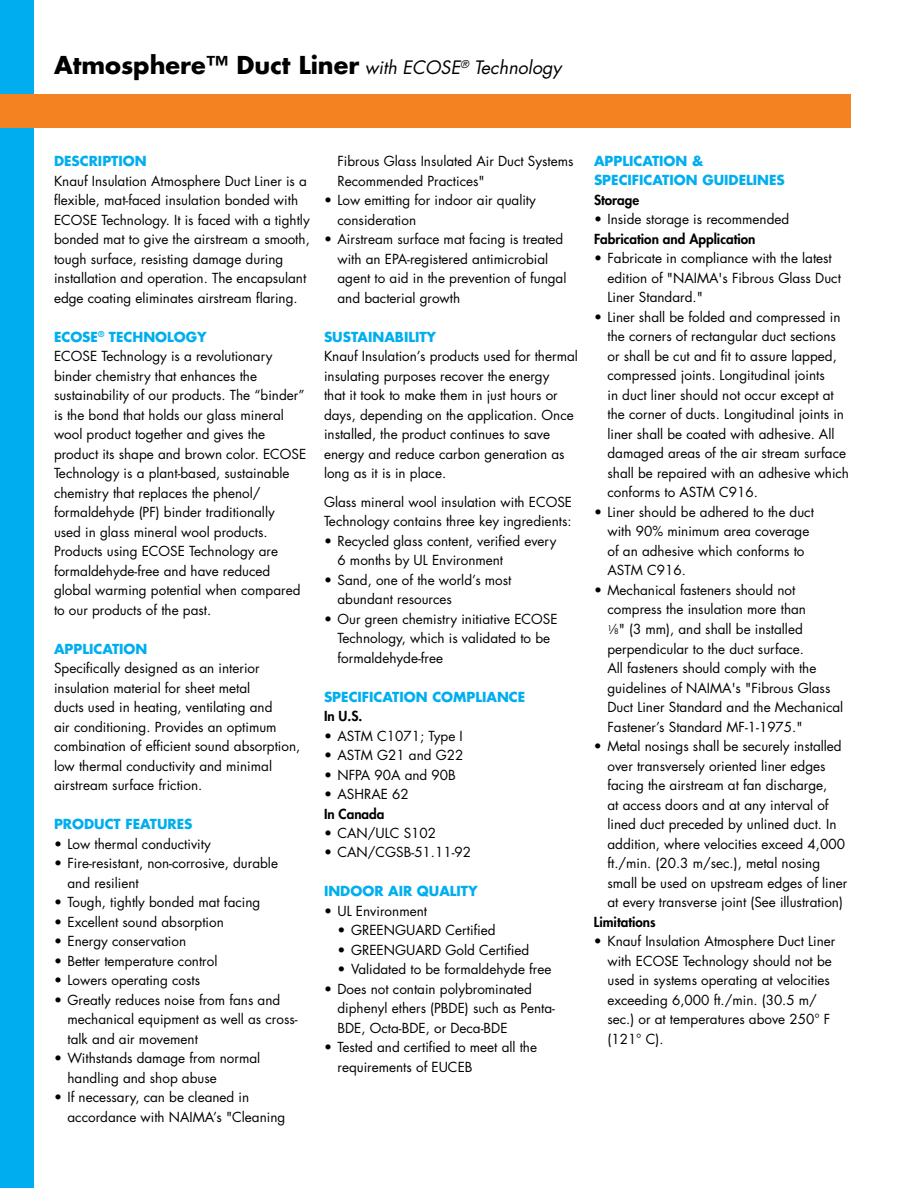
<style>
.page{position:relative;width:918px;height:1188px;background:#fff}
.page>*{position:absolute;margin:0;border:0;box-sizing:border-box;transform-origin:0 0}
.t1{font:700 24px "Futura Std";color:#000}
.t2{font:13.5px/19.5px "Futura Std";color:#000}
.t3{font:700 13.5px/19.5px "Futura Std";color:#00aeef}
.t4{font:800 13.5px "Futura Std";color:#000}
.s1{font-weight:400;font-style:italic;font-size:18px}
.s2{font-weight:700;color:#00aeef}
.s3{font-size:7.35px}
</style>
<div class="page">
<div style="left:0;top:0;width:34px;height:1188px;background:#00aeef"></div>
<div style="left:0;top:94px;width:850px;height:34px;background:#f58220"></div>
<h1 class="t1" style="left:54px;top:49px;width:509px">Atmosphere™ Duct Liner <span class="s1">with ECOSE</span><sup>®</sup> <span class="s1">Technology</span></h1>
<p class="t3" style="left:54px;top:151px;width:94px">DESCRIPTION</p>
<p class="t2" style="left:54px;top:171px;width:257px">Knauf Insulation Atmosphere Duct Liner is a flexible, mat-faced insulation bonded with ECOSE Technology. It is faced with a tightly bonded mat to give the airstream a smooth, tough surface, resisting damage during installation and operation. The encapsulant edge coating eliminates airstream flaring.</p>
<p class="t2" style="left:54px;top:327px;width:254px"><span class="s2">ECOSE</span><sup>®</sup> <span class="s2">TECHNOLOGY<br></span>ECOSE Technology is a revolutionary binder chemistry that enhances the sustainability of our products. The “binder” is the bond that holds our glass mineral wool product together and gives the product its shape and brown color. ECOSE Technology is a plant-based, sustainable chemistry that replaces the phenol/ formaldehyde (PF) binder traditionally<br>used in glass mineral wool products.<br>Products using ECOSE Technology are formaldehyde-free and have reduced global warming potential when compared to our products of the past.</p>
<p class="t3" style="left:54px;top:639px;width:95px">APPLICATION</p>
<p class="t2" style="left:54px;top:659px;width:248px">Specifically designed as an interior insulation material for sheet metal<br>ducts used in heating, ventilating and<br>air conditioning. Provides an optimum combination of efficient sound absorption, low thermal conductivity and minimal airstream surface friction.</p>
<p class="t3" style="left:54px;top:814px;width:140px">PRODUCT FEATURES</p>
<p class="t2" style="left:54px;top:834px;width:158px">• Low thermal conductivity</p>
<p class="t2" style="left:68px;top:854px;width:212px;text-indent:-14px">• Fire-resistant, non-corrosive, durable and resilient</p>
<p class="t2" style="left:54px;top:893px;width:208px">• Tough, tightly bonded mat facing</p>
<p class="t2" style="left:54px;top:912px;width:171px">• Excellent sound absorption</p>
<p class="t2" style="left:54px;top:932px;width:134px">• Energy conservation</p>
<p class="t2" style="left:54px;top:951px;width:165px">• Better temperature control</p>
<p class="t2" style="left:54px;top:971px;width:148px">• Lowers operating costs</p>
<p class="t2" style="left:68px;top:990px;width:232px;text-indent:-14px">• Greatly reduces noise from fans and mechanical equipment as well as cross&shy;talk and air movement</p>
<p class="t2" style="left:68px;top:1049px;width:194px;text-indent:-14px">• Withstands damage from normal handling and shop abuse</p>
<p class="t2" style="left:68px;top:1088px;width:219px;text-indent:-14px">• If necessary, can be cleaned in accordance with NAIMA’s "Cleaning</p>
<p class="t2" style="left:338px;top:152px;width:238px">Fibrous Glass Insulated Air Duct Systems<br>Recommended Practices"</p>
<p class="t2" style="left:338px;top:191px;width:200px;text-indent:-14px">• Low emitting for indoor air quality consideration</p>
<p class="t2" style="left:338px;top:230px;width:230px;text-indent:-14px">• Airstream surface mat facing is treated with an EPA-registered antimicrobial agent to aid in the prevention of fungal and bacterial growth</p>
<p class="t3" style="left:324px;top:327px;width:114px">SUSTAINABILITY</p>
<p class="t2" style="left:324px;top:347px;width:255px">Knauf Insulation’s products used for thermal insulating purposes recover the energy<br>that it took to make them in just hours or days, depending on the application. Once installed, the product continues to save energy and reduce carbon generation as long as it is in place.</p>
<p class="t2" style="left:324px;top:492px;width:250px">Glass mineral wool insulation with ECOSE<br>Technology contains three key ingredients:</p>
<p class="t2" style="left:338px;top:531px;width:220px;text-indent:-14px">• Recycled glass content, verified every<br>6 months by UL Environment</p>
<p class="t2" style="left:338px;top:570px;width:176px;text-indent:-14px">• Sand, one of the world’s most abundant resources</p>
<p class="t2" style="left:338px;top:609px;width:222px;text-indent:-14px">• Our green chemistry initiative ECOSE<br>Technology, which is validated to be formaldehyde-free</p>
<p class="t3" style="left:324px;top:687px;width:203px">SPECIFICATION COMPLIANCE</p>
<p class="t4" style="left:324px;top:708px;width:40px">In U.S.</p>
<p class="t2" style="left:324px;top:726px;width:140px">• ASTM C1071; Type I</p>
<p class="t2" style="left:324px;top:745px;width:141px">• ASTM G21 and G22</p>
<p class="t2" style="left:324px;top:765px;width:133px">• NFPA 90A and 90B</p>
<p class="t2" style="left:324px;top:784px;width:86px">• ASHRAE 62</p>
<p class="t4" style="left:324px;top:805px;width:62px">In Canada</p>
<p class="t2" style="left:324px;top:823px;width:114px">• CAN/ULC S102</p>
<p class="t2" style="left:324px;top:843px;width:149px">• CAN/CGSB-51.11-92</p>
<p class="t3" style="left:324px;top:882px;width:155px">INDOOR AIR QUALITY</p>
<p class="t2" style="left:324px;top:901px;width:105px">• UL Environment</p>
<p class="t2" style="left:338px;top:921px;width:160px">• GREENGUARD Certified</p>
<p class="t2" style="left:338px;top:940px;width:193px">• GREENGUARD Gold Certified</p>
<p class="t2" style="left:338px;top:960px;width:215px">• Validated to be formaldehyde free</p>
<p class="t2" style="left:338px;top:979px;width:219px;text-indent:-14px">• Does not contain polybrominated diphenyl ethers (PBDE) such as Penta-<br>BDE, Octa-BDE, or Deca-BDE</p>
<p class="t2" style="left:338px;top:1038px;width:201px;text-indent:-14px">• Tested and certified to meet all the requirements of EUCEB</p>
<p class="t3" style="left:594px;top:151px;width:192px">APPLICATION &amp;<br>SPECIFICATION GUIDELINES</p>
<p class="t4" style="left:594px;top:191px;width:47px">Storage</p>
<p class="t2" style="left:594px;top:210px;width:197px">• Inside storage is recommended</p>
<p class="t4" style="left:594px;top:230px;width:163px">Fabrication and Application</p>
<p class="t2" style="left:608px;top:249px;width:235px;text-indent:-14px">• Fabricate in compliance with the latest edition of "NAIMA's Fibrous Glass Duct<br>Liner Standard."</p>
<p class="t2" style="left:608px;top:307px;width:243px;text-indent:-14px">• Liner shall be folded and compressed in the corners of rectangular duct sections or shall be cut and fit to assure lapped, compressed joints. Longitudinal joints<br>in duct liner should not occur except at the corner of ducts. Longitudinal joints in liner shall be coated with adhesive. All damaged areas of the air stream surface shall be repaired with an adhesive which conforms to ASTM C916.</p>
<p class="t2" style="left:608px;top:502px;width:208px;text-indent:-14px">• Liner should be adhered to the duct with 90% minimum area coverage of an adhesive which conforms to<br>ASTM C916.</p>
<p class="t2" style="left:607px;top:580px;width:237px;text-indent:-13px">• Mechanical fasteners should not compress the insulation more than<br><sup>1</sup>⁄<span class="s3">8</span>" (3 mm), and shall be installed perpendicular to the duct surface.<br>All fasteners should comply with the guidelines of NAIMA's "Fibrous Glass Duct Liner Standard and the Mechanical Fastener’s Standard MF-1-1975."</p>
<p class="t2" style="left:607px;top:737px;width:241px;text-indent:-14px">• Metal nosings shall be securely installed over transversely oriented liner edges facing the airstream at fan discharge,<br>at access doors and at any interval of lined duct preceded by unlined duct. In addition, where velocities exceed 4,000 ft./min. (20.3 m/sec.), metal nosing small be used on upstream edges of liner at every transverse joint (See illustration)</p>
<p class="t4" style="left:594px;top:913px;width:63px">Limitations</p>
<p class="t2" style="left:607px;top:932px;width:229px;text-indent:-14px">• Knauf Insulation Atmosphere Duct Liner with ECOSE Technology should not be used in systems operating at velocities exceeding 6,000 ft./min. (30.5 m/ sec.) or at temperatures above 250° F (121° C).</p>
</div>
